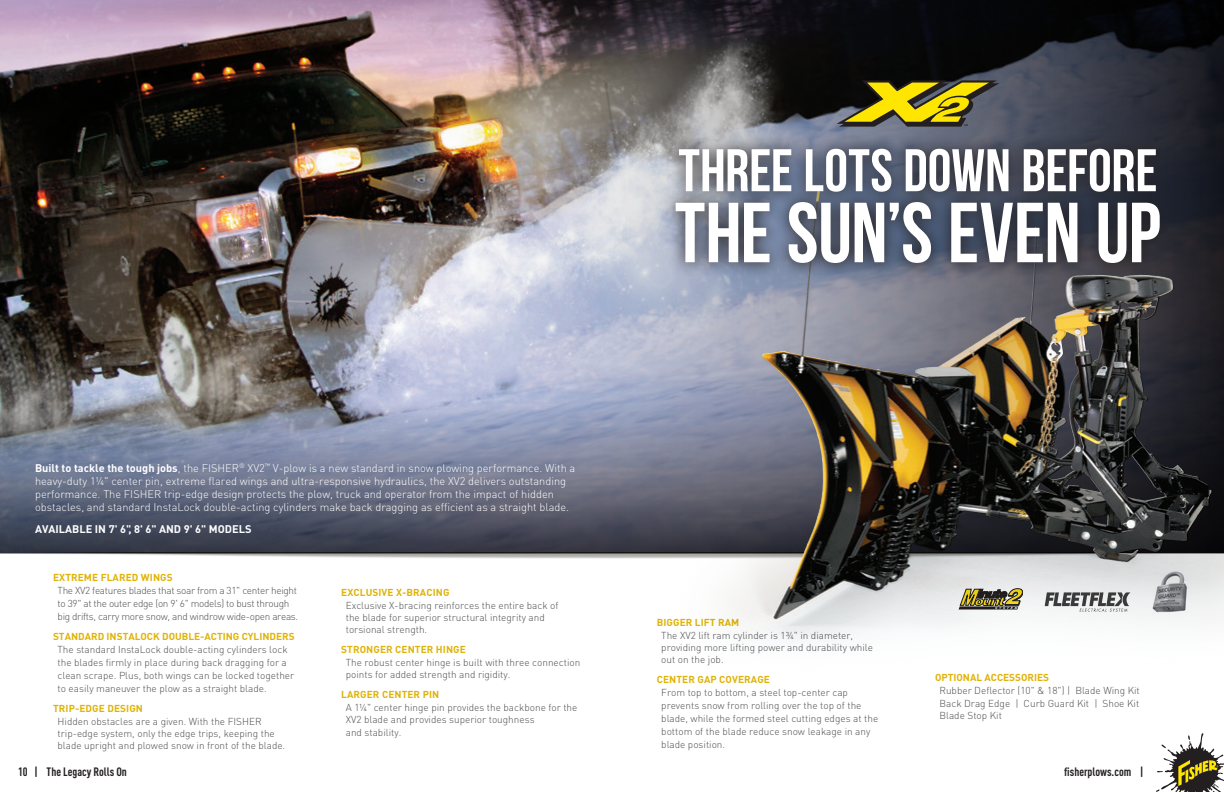
<style>
.page{position:relative;width:1224px;height:792px;background:#fff}
.page>*{position:absolute;margin:0;border:0;box-sizing:border-box;transform-origin:0 0}
.t1{font:700 85px "Bebas Neue";letter-spacing:-.005em;color:#fff}
.t2{font:700 60px "Bebas Neue";color:#fff}
.t3{font:700 condensed 12px "DINOT";color:#231f20}
.t4{font:300 11px/13.2px "DIN";color:#fff}
.t5{font:700 11px "DIN";color:#fff}
.t6{font:300 10px/12px "DIN";color:#4b4c4d}
.t7{font:700 10px "DIN";letter-spacing:.01em;color:#dfb307}
.t8{font:300 10px/13px "DIN";letter-spacing:-.03em;color:#4b4c4d}
.s1{font-weight:700}
</style>
<div class="page">
<img style="left:0;top:0;width:591px;height:554px">
<img style="left:415px;top:0;width:809px;height:396px">
<svg style="left:0;top:396px;width:591px;height:156px;background:#6d7387"></svg>
<svg style="left:837px;top:80px;width:162px;height:47px;background:#807726"></svg>
<img style="left:591px;top:177px;width:633px;height:463px">
<img style="left:762px;top:278px;width:55px;height:100px">
<svg style="left:661px;top:134px;width:514px;height:144px;background:#4f5462"></svg>
<svg style="left:1156px;top:733px;width:68px;height:59px"></svg>
<p class="t2" style="left:678px;top:138px;width:481px">THREE LOTS DOWN BEFORE</p>
<p class="t1" style="left:675px;top:186px;width:488px">THE SUN’S EVEN UP</p>
<p class="t4" style="left:35px;top:461px;width:542px"><span class="s1">Built to tackle the tough jobs</span>, the FISHER<sup>®</sup> XV2<sup>™</sup> V-plow is a new standard in snow plowing performance. With a heavy-duty 1¼" center pin, extreme flared wings and ultra-responsive hydraulics, the XV2 delivers outstanding performance. The FISHER trip-edge design protects the plow, truck and operator from the impact of hidden obstacles, and standard InstaLock double-acting cylinders make back dragging as efficient as a straight blade.</p>
<p class="t5" style="left:35px;top:521px;width:218px">AVAILABLE IN 7' 6", 8' 6" AND 9' 6" MODELS</p>
<p class="t7" style="left:53px;top:571px;width:121px">EXTREME FLARED WINGS</p>
<p class="t8" style="left:58px;top:584px;width:242px">The XV2 features blades that soar from a 31" center height to 39" at the outer edge (on 9' 6" models) to bust through big drifts, carry more snow, and windrow wide-open areas.</p>
<p class="t7" style="left:53px;top:630px;width:243px">STANDARD INSTALOCK DOUBLE-ACTING CYLINDERS</p>
<p class="t6" style="left:58px;top:643px;width:238px;line-height:13px">The standard InstaLock double-acting cylinders lock the blades firmly in place during back dragging for a clean scrape. Plus, both wings can be locked together to easily maneuver the plow as a straight blade.</p>
<p class="t7" style="left:53px;top:702px;width:92px">TRIP-EDGE DESIGN</p>
<p class="t6" style="left:58px;top:715px;width:229px">Hidden obstacles are a given. With the FISHER trip-edge system, only the edge trips, keeping the blade upright and plowed snow in front of the blade.</p>
<p class="t7" style="left:341px;top:586px;width:110px">EXCLUSIVE X-BRACING</p>
<p class="t6" style="left:346px;top:599px;width:214px">Exclusive X-bracing reinforces the entire back of the blade for superior structural integrity and torsional strength.</p>
<p class="t7" style="left:341px;top:643px;width:126px">STRONGER CENTER HINGE</p>
<p class="t6" style="left:346px;top:656px;width:236px">The robust center hinge is built with three connection points for added strength and rigidity.</p>
<p class="t7" style="left:341px;top:688px;width:100px">LARGER CENTER PIN</p>
<p class="t6" style="left:346px;top:701px;width:233px">A 1¼" center hinge pin provides the backbone for the<br>XV2 blade and provides superior toughness</p>
<p class="t6" style="left:346px;top:726px;width:57px">and stability.</p>
<p class="t7" style="left:657px;top:616px;width:84px">BIGGER LIFT RAM</p>
<p class="t6" style="left:661px;top:629px;width:213px">The XV2 lift ram cylinder is 1¾" in diameter, providing more lifting power and durability while out on the job.</p>
<p class="t7" style="left:657px;top:673px;width:115px">CENTER GAP COVERAGE</p>
<p class="t6" style="left:661px;top:686px;width:218px;line-height:13px">From top to bottom, a steel top-center cap prevents snow from rolling over the top of the blade, while the formed steel cutting edges at the bottom of the blade reduce snow leakage in any blade position.</p>
<p class="t7" style="left:935px;top:671px;width:116px">OPTIONAL ACCESSORIES</p>
<p class="t6" style="left:940px;top:684px;width:202px;line-height:13px">Rubber Deflector (10" &amp; 18") | Blade Wing Kit<br>Back Drag Edge | Curb Guard Kit | Shoe Kit</p>
<p class="t6" style="left:940px;top:710px;width:64px">Blade Stop Kit</p>
<p class="t3" style="left:18px;top:765px;width:110px">10 | The Legacy Rolls On</p>
<p class="t3" style="left:1064px;top:765px;width:81px">fisherplows.com |</p>
</div>
